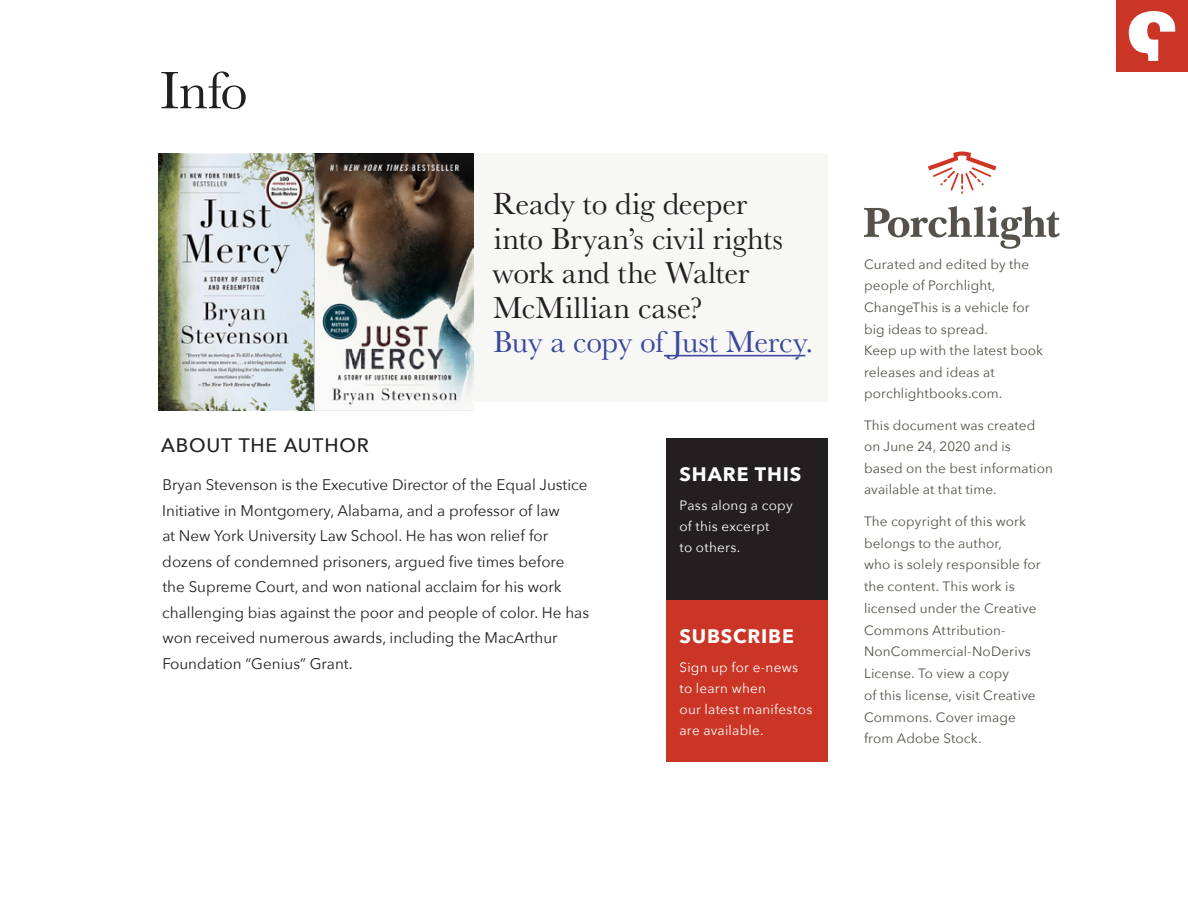
<style>
.page{position:relative;width:1188px;height:918px;background:#fff}
.page>*{position:absolute;margin:0;border:0;box-sizing:border-box;transform-origin:0 0}
.t1{font:54.75px "Baskerville";color:#231f20}
.t2{font:31.5px/34.5px "Baskerville";letter-spacing:-.005em;color:#231f20}
.t3{font:31.5px "Baskerville";letter-spacing:-.01em;color:#3b479d}
.t4{font:700 19.5px "Avenir Next";letter-spacing:.045em;color:#fff}
.t5{font:500 19.5px "Avenir Next";letter-spacing:.045em;color:#231f20}
.t6{font:15.3px/25.5px "Avenir Next";color:#231f20}
.t7{font:13.5px/21.8px "Avenir Next";letter-spacing:.01em;color:#555149}
.t8{font:13.5px/21px "Avenir Next";letter-spacing:.02em;color:#fff}
</style>
<div class="page">
<div style="left:1116px;top:0;width:72px;height:72px;background:#cb3525"></div>
<svg style="left:1129px;top:11px;width:46px;height:50px"></svg>
<div style="left:318px;top:153px;width:510px;height:249px;background:#f7f7f6"></div>
<hr style="left:664px;top:355px;width:141px;height:1px;background:#3b479d">
<img style="left:159px;top:153px;width:156px;height:258px">
<div style="left:666px;top:600px;width:162px;height:162px;background:#cb3525"></div>
<div style="left:666px;top:438px;width:162px;height:162px;background:#231f20"></div>
<svg style="left:864px;top:206px;width:196px;height:43px"></svg>
<svg style="left:928px;top:152px;width:68px;height:42px"></svg>
<img style="left:315px;top:153px;width:159px;height:258px">
<h1 class="t1" style="left:160px;top:56px;width:89px">Info</h1>
<h2 class="t2" style="left:493px;top:188px;width:292px">Ready to dig deeper into Bryan’s civil rights work and the Walter<br>McMillian case?</h2>
<h2 class="t3" style="left:493px;top:322px;width:322px">Buy a copy of Just Mercy.</h2>
<h3 class="t5" style="left:161px;top:429px;width:209px">ABOUT THE AUTHOR</h3>
<p class="t6" style="left:162px;top:472px;width:428px">Bryan Stevenson is the Executive Director of the Equal Justice Initiative in Montgomery, Alabama, and a professor of law<br>at New York University Law School. He has won relief for dozens of condemned prisoners, argued five times before the Supreme Court, and won national acclaim for his work challenging bias against the poor and people of color. He has won received numerous awards, including the MacArthur Foundation “Genius” Grant.</p>
<h3 class="t4" style="left:680px;top:457px;width:123px">SHARE THIS</h3>
<p class="t8" style="left:680px;top:494px;width:115px">Pass along a copy of this excerpt<br>to others.</p>
<h3 class="t4" style="left:680px;top:619px;width:116px">SUBSCRIBE</h3>
<p class="t8" style="left:680px;top:656px;width:134px">Sign up for e-news to learn when<br>our latest manifestos are available.</p>
<p class="t7" style="left:864px;top:253px;width:181px">Curated and edited by the people of Porchlight,<br>ChangeThis is a vehicle for big ideas to spread.<br>Keep up with the latest book releases and ideas at porchlightbooks.com.</p>
<p class="t7" style="left:864px;top:414px;width:190px">This document was created on June 24, 2020 and is based on the best information available at that time.</p>
<p class="t7" style="left:864px;top:510px;width:178px">The copyright of this work belongs to the author,<br>who is solely responsible for the content. This work is licensed under the Creative<br>Commons Attribution-<br>NonCommercial-NoDerivs<br>License. To view a copy<br>of this license, visit Creative<br>Commons. Cover image from Adobe Stock.</p>
</div>
